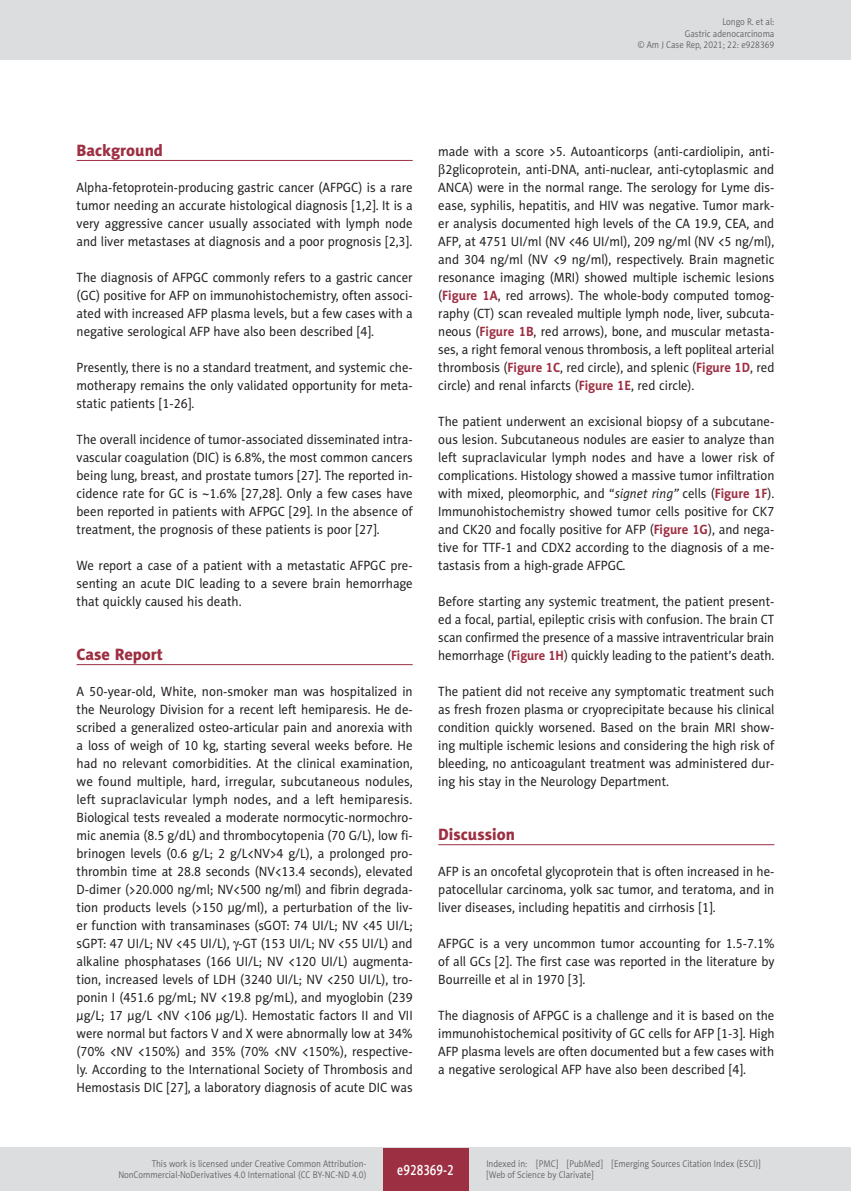
<style>
.page{position:relative;width:851px;height:1191px;background:#fff}
.page>*{position:absolute;margin:0;border:0;box-sizing:border-box;transform-origin:0 0}
.AJCR_Headline_1{font:16.5px "Naomi Sans EFN Heavy";color:#9d2f42}
.AJCR_e-PAGINA{font:15px "Naomi Sans EFN Medium";color:#fff;scale:.8 1}
.AJCR_Body{font:13.5px/18px "Naomi Sans EFN";color:#231f20;text-align:justify;scale:.95 1}
.AJCR_pagina_zywa{font:9.75px/11.2px "Naomi Sans EFN Light";color:#57585a;text-align:right;scale:.9 1}
.AJCR_pagina_sygnatur{font:9.75px "Naomi Sans EFN Light";color:#57585a;scale:.9 1}
.s1{font-family:"Standard Sym L"}
.s2{font-weight:700;color:#9d2f42}
.s3{font-style:italic}
</style>
<div class="page">
<hr style="left:77px;top:160px;width:335px;height:1px;background:#9d2f42">
<hr style="left:77px;top:664px;width:335px;height:1px;background:#9d2f42">
<hr style="left:438px;top:844px;width:336px;height:1px;background:#9d2f42">
<div style="left:0;top:0;width:850px;height:60px;background:#dcdddf"></div>
<hr style="left:850px;top:0;width:1px;height:60px;background:#dcdddf">
<div style="left:0;top:1148px;width:850px;height:43px;background:#dcdddf"></div>
<div style="left:383px;top:1147px;width:85px;height:43px;background:#9d2f42"></div>
<p class="AJCR_pagina_zywa" style="left:684px;top:16px;width:101px">Longo R. et al:<br>Gastric adenocarcinoma</p>
<p class="AJCR_pagina_sygnatur" style="left:637px;top:39px;width:153px">© Am J Case Rep, 2021; 22: e928369</p>
<p class="AJCR_Headline_1" style="left:77px;top:140px;width:88px">Background</p>
<p class="AJCR_Body" style="left:77px;top:178px;width:355px">Alpha-fetoprotein-producing gastric cancer (AFPGC) is a rare tumor needing an accurate histological diagnosis [1,2]. It is a very aggressive cancer usually associated with lymph node and liver metastases at diagnosis and a poor prognosis [2,3].</p>
<p class="AJCR_Body" style="left:77px;top:268px;width:355px">The diagnosis of AFPGC commonly refers to a gastric cancer (GC) positive for AFP on immunohistochemistry, often associ&shy;ated with increased AFP plasma levels, but a few cases with a negative serological AFP have also been described [4].</p>
<p class="AJCR_Body" style="left:77px;top:358px;width:355px">Presently, there is no a standard treatment, and systemic che&shy;motherapy remains the only validated opportunity for meta&shy;static patients [1-26].</p>
<p class="AJCR_Body" style="left:77px;top:430px;width:355px">The overall incidence of tumor-associated disseminated intra&shy;vascular coagulation (DIC) is 6.8%, the most common cancers being lung, breast, and prostate tumors [27]. The reported in&shy;cidence rate for GC is ~1.6% [27,28]. Only a few cases have been reported in patients with AFPGC [29]. In the absence of treatment, the prognosis of these patients is poor [27].</p>
<p class="AJCR_Body" style="left:77px;top:556px;width:355px">We report a case of a patient with a metastatic AFPGC pre&shy;senting an acute DIC leading to a severe brain hemorrhage that quickly caused his death.</p>
<p class="AJCR_Headline_1" style="left:77px;top:644px;width:88px">Case Report</p>
<p class="AJCR_Body" style="left:77px;top:682px;width:355px">A 50-year-old, White, non-smoker man was hospitalized in the Neurology Division for a recent left hemiparesis. He de&shy;scribed a generalized osteo-articular pain and anorexia with a loss of weigh of 10 kg, starting several weeks before. He had no relevant comorbidities. At the clinical examination, we found multiple, hard, irregular, subcutaneous nodules, left supraclavicular lymph nodes, and a left hemiparesis.<br>Biological tests revealed a moderate normocytic-normochro&shy;mic anemia (8.5 g/dL) and thrombocytopenia (70 G/L), low fi&shy;brinogen levels (0.6 g/L; 2 g/L&lt;NV&gt;4 g/L), a prolonged pro&shy;thrombin time at 28.8 seconds (NV&lt;13.4 seconds), elevated D-dimer (&gt;20.000 ng/ml; NV&lt;500 ng/ml) and fibrin degrada&shy;tion products levels (&gt;150 µg/ml), a perturbation of the liv&shy;er function with transaminases (sGOT: 74 UI/L; NV &lt;45 UI/L; sGPT: 47 UI/L; NV &lt;45 UI/L), <span class="s1">g</span>-GT (153 UI/L; NV &lt;55 UI/L) and alkaline phosphatases (166 UI/L; NV &lt;120 UI/L) augmenta&shy;tion, increased levels of LDH (3240 UI/L; NV &lt;250 UI/L), tro&shy;ponin I (451.6 pg/mL; NV &lt;19.8 pg/mL), and myoglobin (239 µg/L; 17 µg/L &lt;NV &lt;106 µg/L). Hemostatic factors II and VII were normal but factors V and X were abnormally low at 34% (70% &lt;NV &lt;150%) and 35% (70% &lt;NV &lt;150%), respective&shy;ly. According to the International Society of Thrombosis and Hemostasis DIC [27], a laboratory diagnosis of acute DIC was</p>
<p class="AJCR_Body" style="left:438px;top:142px;width:355px">made with a score &gt;5. Autoanticorps (anti-cardiolipin, anti&shy;<span class="s1">b</span>2glicoprotein, anti-DNA, anti-nuclear, anti-cytoplasmic and ANCA) were in the normal range. The serology for Lyme dis&shy;ease, syphilis, hepatitis, and HIV was negative. Tumor mark&shy;er analysis documented high levels of the CA 19.9, CEA, and AFP, at 4751 UI/ml (NV &lt;46 UI/ml), 209 ng/ml (NV &lt;5 ng/ml), and 304 ng/ml (NV &lt;9 ng/ml), respectively. Brain magnetic resonance imaging (MRI) showed multiple ischemic lesions (<span class="s2">Figure 1A</span>, red arrows). The whole-body computed tomog&shy;raphy (CT) scan revealed multiple lymph node, liver, subcuta&shy;neous (<span class="s2">Figure 1B</span>, red arrows), bone, and muscular metasta&shy;ses, a right femoral venous thrombosis, a left popliteal arterial thrombosis (<span class="s2">Figure 1C</span>, red circle), and splenic (<span class="s2">Figure 1D</span>, red circle) and renal infarcts (<span class="s2">Figure 1E</span>, red circle).</p>
<p class="AJCR_Body" style="left:438px;top:412px;width:355px">The patient underwent an excisional biopsy of a subcutane&shy;ous lesion. Subcutaneous nodules are easier to analyze than left supraclavicular lymph nodes and have a lower risk of complications. Histology showed a massive tumor infiltration with mixed, pleomorphic, and “<span class="s3">signet ring”</span> cells (<span class="s2">Figure 1F</span>).<br>Immunohistochemistry showed tumor cells positive for CK7 and CK20 and focally positive for AFP (<span class="s2">Figure 1G</span>), and nega&shy;tive for TTF-1 and CDX2 according to the diagnosis of a me&shy;tastasis from a high-grade AFPGC.</p>
<p class="AJCR_Body" style="left:438px;top:592px;width:355px">Before starting any systemic treatment, the patient present&shy;ed a focal, partial, epileptic crisis with confusion. The brain CT scan confirmed the presence of a massive intraventricular brain hemorrhage (<span class="s2">Figure 1H</span>) quickly leading to the patient’s death.</p>
<p class="AJCR_Body" style="left:438px;top:682px;width:355px">The patient did not receive any symptomatic treatment such as fresh frozen plasma or cryoprecipitate because his clinical condition quickly worsened. Based on the brain MRI show&shy;ing multiple ischemic lesions and considering the high risk of bleeding, no anticoagulant treatment was administered dur&shy;ing his stay in the Neurology Department.</p>
<p class="AJCR_Headline_1" style="left:438px;top:824px;width:78px">Discussion</p>
<p class="AJCR_Body" style="left:438px;top:862px;width:355px">AFP is an oncofetal glycoprotein that is often increased in he&shy;patocellular carcinoma, yolk sac tumor, and teratoma, and in liver diseases, including hepatitis and cirrhosis [1].</p>
<p class="AJCR_Body" style="left:438px;top:934px;width:355px">AFPGC is a very uncommon tumor accounting for 1.5-7.1% of all GCs [2]. The first case was reported in the literature by Bourreille et al in 1970 [3].</p>
<p class="AJCR_Body" style="left:438px;top:1006px;width:355px">The diagnosis of AFPGC is a challenge and it is based on the immunohistochemical positivity of GC cells for AFP [1-3]. High AFP plasma levels are often documented but a few cases with a negative serological AFP have also been described [4].</p>
<p class="AJCR_pagina_zywa" style="left:118px;top:1158px;width:277px">This work is licensed under Creative Common Attribution-<br>NonCommercial-NoDerivatives 4.0 International (CC BY-NC-ND 4.0)</p>
<p class="AJCR_e-PAGINA" style="left:397px;top:1160px;width:72px">e928369-2</p>
<p class="AJCR_pagina_zywa" style="left:486px;top:1158px;width:306px;text-align:left">Indexed in: [PMC] [PubMed] [Emerging Sources Citation Index (ESCI)] [Web of Science by Clarivate]</p>
</div>
